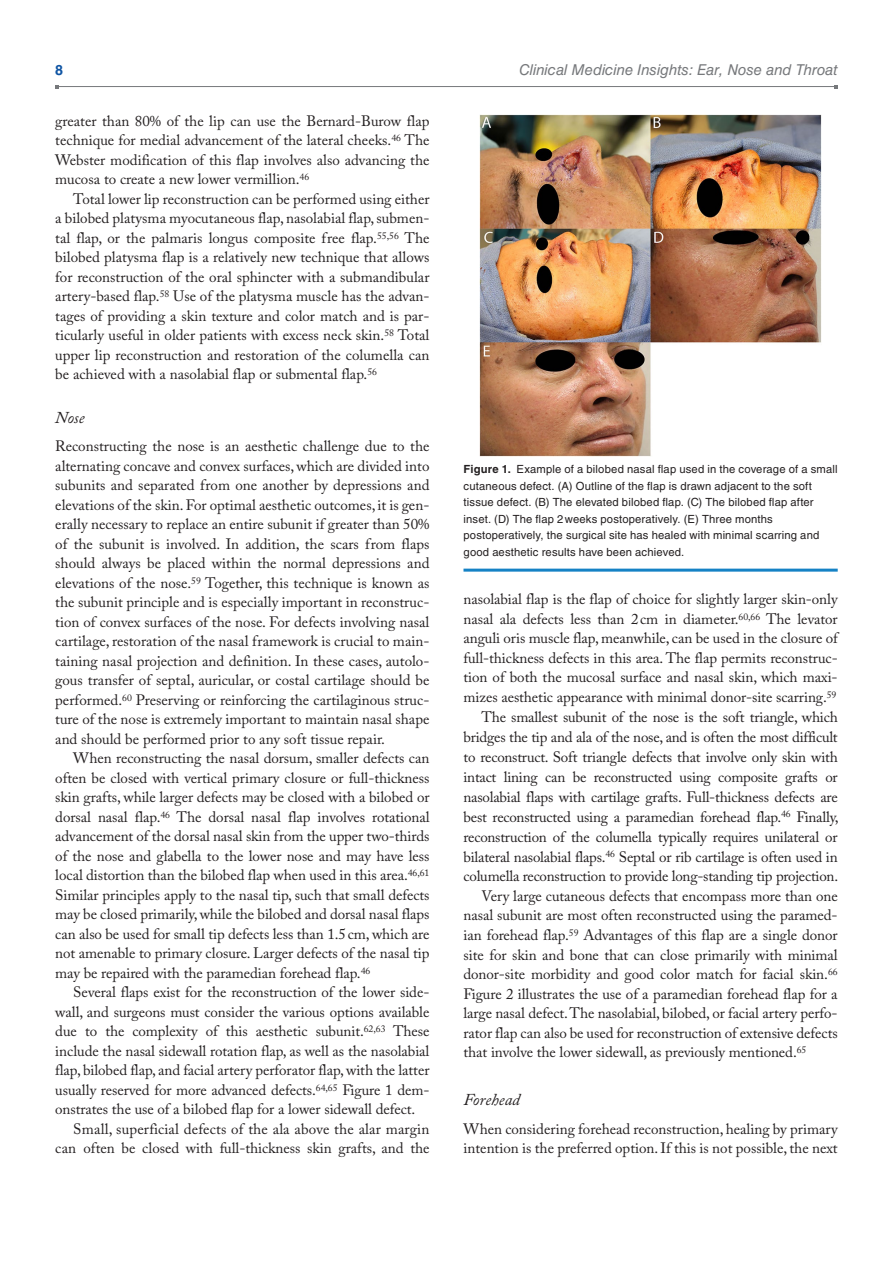
<style>
.page{position:relative;width:893px;height:1263px;background:#fff}
.page>*{position:absolute;margin:0;border:0;box-sizing:border-box;transform-origin:0 0}
.t1{font:italic 16.5px "Adobe Caslon Pro";color:#231f20}
.t2{font:15px/19.5px "Adobe Caslon Pro";letter-spacing:-.005em;color:#231f20;text-align:justify}
.t3{font:italic 15px "Helvetica LT Std";letter-spacing:-.005em;color:#76787b}
.t4{font:700 14.25px "Helvetica LT Std";color:#1055a4}
.t5{font:11.25px/16.5px "Helvetica LT Std";letter-spacing:.015em;color:#231f20}
.s1{font-weight:700}
</style>
<div class="page">
<hr style="left:57px;top:86px;width:779px;height:1px;background:#76787b">
<hr style="left:463px;top:569px;width:375px;height:3px;background:#1582c5">
<img style="left:480px;top:115px;width:342px;height:342px">
<p class="t4" style="left:55px;top:61px;width:9px">8</p>
<p class="t3" style="left:519px;top:61px;width:320px">Clinical Medicine Insights: Ear, Nose and Throat</p>
<p class="t2" style="left:55px;top:111px;width:376px">greater than 80% of the lip can use the Bernard-Burow flap technique for medial advancement of the lateral cheeks.<sup>46</sup> The Webster modification of this flap involves also advancing the mucosa to create a new lower vermillion.<sup>46</sup></p>
<p class="t2" style="left:55px;top:189px;width:376px;text-indent:18px">Total lower lip reconstruction can be performed using either a bilobed platysma myocutaneous flap, nasolabial flap, submen&shy;tal flap, or the palmaris longus composite free flap.<sup>55,56</sup> The bilobed platysma flap is a relatively new technique that allows for reconstruction of the oral sphincter with a submandibular artery-based flap.<sup>58</sup> Use of the platysma muscle has the advan&shy;tages of providing a skin texture and color match and is par&shy;ticularly useful in older patients with excess neck skin.<sup>58</sup> Total upper lip reconstruction and restoration of the columella can be achieved with a nasolabial flap or submental flap.<sup>56</sup></p>
<p class="t1" style="left:55px;top:407px;width:31px">Nose</p>
<p class="t2" style="left:55px;top:436px;width:376px">Reconstructing the nose is an aesthetic challenge due to the alternating concave and convex surfaces, which are divided into subunits and separated from one another by depressions and elevations of the skin. For optimal aesthetic outcomes, it is gen&shy;erally necessary to replace an entire subunit if greater than 50% of the subunit is involved. In addition, the scars from flaps should always be placed within the normal depressions and elevations of the nose.<sup>59</sup> Together, this technique is known as the subunit principle and is especially important in reconstruc&shy;tion of convex surfaces of the nose. For defects involving nasal cartilage, restoration of the nasal framework is crucial to main&shy;taining nasal projection and definition. In these cases, autolo&shy;gous transfer of septal, auricular, or costal cartilage should be performed.<sup>60</sup> Preserving or reinforcing the cartilaginous struc&shy;ture of the nose is extremely important to maintain nasal shape and should be performed prior to any soft tissue repair.</p>
<p class="t2" style="left:55px;top:748px;width:376px;text-indent:18px">When reconstructing the nasal dorsum, smaller defects can often be closed with vertical primary closure or full-thickness skin grafts, while larger defects may be closed with a bilobed or dorsal nasal flap.<sup>46</sup> The dorsal nasal flap involves rotational advancement of the dorsal nasal skin from the upper two-thirds of the nose and glabella to the lower nose and may have less local distortion than the bilobed flap when used in this area.<sup>46,61<br></sup>Similar principles apply to the nasal tip, such that small defects may be closed primarily, while the bilobed and dorsal nasal flaps can also be used for small tip defects less than 1.5cm, which are not amenable to primary closure. Larger defects of the nasal tip may be repaired with the paramedian forehead flap.<sup>46</sup></p>
<p class="t2" style="left:73px;top:982px;width:358px">Several flaps exist for the reconstruction of the lower side-</p>
<p class="t2" style="left:55px;top:1002px;width:376px">wall, and surgeons must consider the various options available</p>
<p class="t2" style="left:55px;top:1021px;width:376px">due to the complexity of this aesthetic subunit.<sup>62,63</sup> These</p>
<p class="t2" style="left:55px;top:1041px;width:376px">include the nasal sidewall rotation flap, as well as the nasolabial</p>
<p class="t2" style="left:55px;top:1060px;width:376px">flap, bilobed flap, and facial artery perforator flap, with the latter</p>
<p class="t2" style="left:55px;top:1080px;width:376px">usually reserved for more advanced defects.<sup>64,65</sup> Figure 1 dem-</p>
<p class="t2" style="left:55px;top:1099px;width:362px">onstrates the use of a bilobed flap for a lower sidewall defect.</p>
<p class="t2" style="left:73px;top:1119px;width:358px">Small, superficial defects of the ala above the alar margin</p>
<p class="t2" style="left:55px;top:1138px;width:376px">can often be closed with full-thickness skin grafts, and the</p>
<p class="t5" style="left:463px;top:461px;width:376px"><span class="s1">Figure 1.</span> Example of a bilobed nasal flap used in the coverage of a small cutaneous defect. (A) Outline of the flap is drawn adjacent to the soft tissue defect. (B) The elevated bilobed flap. (C) The bilobed flap after inset. (D) The flap 2weeks postoperatively. (E) Three months postoperatively, the surgical site has healed with minimal scarring and good aesthetic results have been achieved.</p>
<p class="t2" style="left:463px;top:589px;width:376px">nasolabial flap is the flap of choice for slightly larger skin-only</p>
<p class="t2" style="left:463px;top:609px;width:376px">nasal ala defects less than 2cm in diameter.<sup>60,66</sup> The levator</p>
<p class="t2" style="left:463px;top:628px;width:376px">anguli oris muscle flap, meanwhile, can be used in the closure of</p>
<p class="t2" style="left:463px;top:648px;width:376px">full-thickness defects in this area. The flap permits reconstruc-</p>
<p class="t2" style="left:463px;top:667px;width:376px">tion of both the mucosal surface and nasal skin, which maxi-</p>
<p class="t2" style="left:463px;top:687px;width:374px">mizes aesthetic appearance with minimal donor-site scarring.<sup>59</sup></p>
<p class="t2" style="left:481px;top:707px;width:358px">The smallest subunit of the nose is the soft triangle, which</p>
<p class="t2" style="left:463px;top:727px;width:376px">bridges the tip and ala of the nose, and is often the most difficult</p>
<p class="t2" style="left:463px;top:747px;width:376px">to reconstruct. Soft triangle defects that involve only skin with</p>
<p class="t2" style="left:463px;top:767px;width:376px">intact lining can be reconstructed using composite grafts or</p>
<p class="t2" style="left:463px;top:787px;width:376px">nasolabial flaps with cartilage grafts. Full-thickness defects are</p>
<p class="t2" style="left:463px;top:807px;width:377px">best reconstructed using a paramedian forehead flap.<sup>46</sup> Finally,</p>
<p class="t2" style="left:463px;top:827px;width:376px">reconstruction of the columella typically requires unilateral or</p>
<p class="t2" style="left:463px;top:847px;width:376px">bilateral nasolabial flaps.<sup>46</sup> Septal or rib cartilage is often used in</p>
<p class="t2" style="left:463px;top:866px;width:376px">columella reconstruction to provide long-standing tip projection.</p>
<p class="t2" style="left:481px;top:886px;width:358px">Very large cutaneous defects that encompass more than one</p>
<p class="t2" style="left:463px;top:905px;width:376px">nasal subunit are most often reconstructed using the paramed-</p>
<p class="t2" style="left:463px;top:925px;width:376px">ian forehead flap.<sup>59</sup> Advantages of this flap are a single donor</p>
<p class="t2" style="left:463px;top:944px;width:376px">site for skin and bone that can close primarily with minimal</p>
<p class="t2" style="left:463px;top:964px;width:376px">donor-site morbidity and good color match for facial skin.<sup>66</sup></p>
<p class="t2" style="left:463px;top:983px;width:376px">Figure 2 illustrates the use of a paramedian forehead flap for a</p>
<p class="t2" style="left:463px;top:1003px;width:376px">large nasal defect. The nasolabial, bilobed, or facial artery perfo-</p>
<p class="t2" style="left:463px;top:1022px;width:376px">rator flap can also be used for reconstruction of extensive defects</p>
<p class="t2" style="left:463px;top:1042px;width:344px">that involve the lower sidewall, as previously mentioned.<sup>65</sup></p>
<p class="t1" style="left:463px;top:1090px;width:58px">Forehead</p>
<p class="t2" style="left:463px;top:1118px;width:376px">When considering forehead reconstruction, healing by primary intention is the preferred option. If this is not possible, the next</p>
</div>
